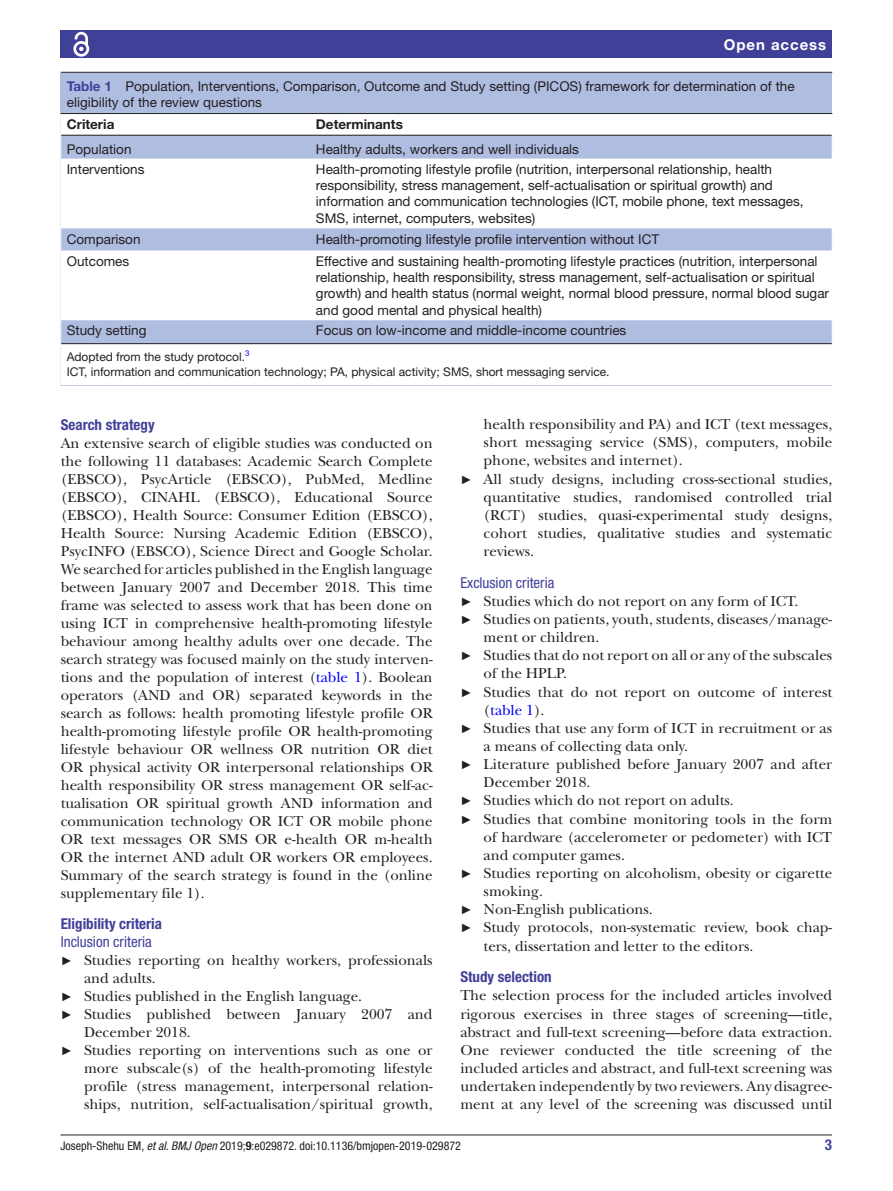
<style>
.page{position:relative;width:893px;height:1191px;background:#fff}
.page>*{position:absolute;margin:0;border:0;box-sizing:border-box;transform-origin:0 0}
.t1{font:15px/18px "New Baskerville";color:#231f20;text-align:justify}
.t2{font:700 condensed 15px "Helvetica Neue LT Std";color:#414099}
.t3{font:condensed 15px "Helvetica Neue LT Std";color:#414099}
.t4{font:700 15px "Helvetica Neue LT Std";letter-spacing:.065em;color:#fff}
.t5{font:15px "New Baskerville";color:#00f}
.t6{font:13.5px/16.2px "Helvetica Neue LT Std";color:#231f20}
.t7{font:700 13.5px "Helvetica Neue LT Std";color:#231f20}
.t8{font:12px "Helvetica Neue LT Std";color:#231f20}
.t9{font:condensed 12px "Helvetica Neue LT Std";color:#231f20}
.t10{font:7.95px "Helvetica Neue LT Std";color:#00f}
.s1{font-weight:700;color:#414099}
.s2{color:#00f}
.s3{font-family:"Arial";font-size:12px}
.s4{color:#231f20}
.s5{font-style:italic}
.s6{font-weight:700}
</style>
<div class="page">
<hr style="left:61px;top:1134px;width:771px;height:1px;background:#231f20">
<div style="left:61px;top:31px;width:771px;height:27px;background:#414099"></div>
<svg style="left:73px;top:31px;width:17px;height:26px"></svg>
<div style="left:61px;top:73px;width:771px;height:312px;background:#afbde1"></div>
<hr style="left:61px;top:72px;width:771px;height:1px;background:#231f20">
<div style="left:61px;top:114px;width:771px;height:271px;background:#fff"></div>
<svg style="left:61px;top:136px;width:771px;height:207px;fill:#fff"></svg>
<hr style="left:61px;top:113px;width:249px;height:1px;background:#231f20">
<hr style="left:61px;top:135px;width:249px;height:1px;background:#231f20">
<hr style="left:310px;top:113px;width:522px;height:1px;background:#231f20">
<hr style="left:310px;top:135px;width:522px;height:1px;background:#231f20">
<hr style="left:310px;top:343px;width:522px;height:1px;background:#231f20">
<hr style="left:61px;top:343px;width:249px;height:1px;background:#231f20">
<svg style="left:60px;top:114px;width:1px;height:44px"></svg>
<svg style="left:60px;top:229px;width:1px;height:21px"></svg>
<svg style="left:60px;top:320px;width:1px;height:24px"></svg>
<hr style="left:67px;top:360px;width:765px;height:2px;background:#fff">
<hr style="left:67px;top:375px;width:765px;height:2px;background:#fff">
<p class="t4" style="left:724px;top:35px;width:104px">Open access</p>
<p class="t6" style="left:67px;top:77px;width:729px"><span class="s1">Table 1</span> Population, Interventions, Comparison, Outcome and Study setting (PICOS) framework for determination of the eligibility of the review questions</p>
<p class="t7" style="left:67px;top:116px;width:49px">Criteria</p>
<p class="t7" style="left:316px;top:116px;width:88px">Determinants</p>
<p class="t6" style="left:67px;top:141px;width:66px">Population</p>
<p class="t6" style="left:316px;top:141px;width:265px">Healthy adults, workers and well individuals</p>
<p class="t6" style="left:67px;top:161px;width:79px">Interventions</p>
<p class="t6" style="left:316px;top:161px;width:489px">Health-promoting lifestyle profile (nutrition, interpersonal relationship, health responsibility, stress management, self-actualisation or spiritual growth) and information and communication technologies (ICT, mobile phone, text messages, SMS, internet, computers, websites)</p>
<p class="t6" style="left:67px;top:231px;width:75px">Comparison</p>
<p class="t6" style="left:316px;top:231px;width:345px">Health-promoting lifestyle profile intervention without ICT</p>
<p class="t6" style="left:67px;top:253px;width:64px">Outcomes</p>
<p class="t6" style="left:316px;top:253px;width:515px">Effective and sustaining health-promoting lifestyle practices (nutrition, interpersonal relationship, health responsibility, stress management, self-actualisation or spiritual growth) and health status (normal weight, normal blood pressure, normal blood sugar and good mental and physical health)</p>
<p class="t6" style="left:67px;top:321px;width:81px">Study setting</p>
<p class="t6" style="left:316px;top:321px;width:312px">Focus on low-income and middle-income countries</p>
<p class="t8" style="left:67px;top:350px;width:180px">Adopted from the study protocol.</p>
<p class="t10" style="left:245px;top:348px;width:6px">3</p>
<p class="t8" style="left:67px;top:365px;width:544px">ICT, information and communication technology; PA, physical activity; SMS, short messaging service.</p>
<p class="t2" style="left:61px;top:415px;width:95px">Search strategy</p>
<p class="t1" style="left:61px;top:434px;width:373px">An extensive search of eligible studies was conducted on the following 11 databases: Academic Search Complete (EBSCO), PsycArticle (EBSCO), PubMed, Medline (EBSCO), CINAHL (EBSCO), Educational Source (EBSCO), Health Source: Consumer Edition (EBSCO), Health Source: Nursing Academic Edition (EBSCO), PsycINFO (EBSCO), Science Direct and Google Scholar.<br>We searched for articles published in the English language between January 2007 and December 2018. This time frame was selected to assess work that has been done on using ICT in comprehensive health-promoting lifestyle behaviour among healthy adults over one decade. The search strategy was focused mainly on the study interven&shy;tions and the population of interest (<span class="s2">table 1</span>). Boolean operators (AND and OR) separated keywords in the search as follows: health promoting lifestyle profile OR health-promoting lifestyle profile OR health-promoting lifestyle behaviour OR wellness OR nutrition OR diet OR physical activity OR interpersonal relationships OR health responsibility OR stress management OR self-ac&shy;tualisation OR spiritual growth AND information and communication technology OR ICT OR mobile phone OR text messages OR SMS OR e-health OR m-health OR the internet AND adult OR workers OR employees.<br>Summary of the search strategy is found in the (online supplementary file 1).</p>
<p class="t2" style="left:61px;top:915px;width:103px">Eligibility criteria</p>
<p class="t3" style="left:61px;top:933px;width:93px">Inclusion criteria</p>
<p class="t1" style="left:61px;top:951px;width:373px"><span class="s3">►</span> Studies reporting on healthy workers, professionals</p>
<p class="t1" style="left:84px;top:969px;width:73px">and adults.</p>
<p class="t1" style="left:61px;top:987px;width:303px"><span class="s3">►</span> Studies published in the English language.</p>
<p class="t1" style="left:61px;top:1005px;width:373px"><span class="s3">►</span> Studies published between January 2007 and</p>
<p class="t1" style="left:84px;top:1023px;width:108px">December 2018.</p>
<p class="t1" style="left:61px;top:1041px;width:373px"><span class="s3">►</span> Studies reporting on interventions such as one or</p>
<p class="t1" style="left:84px;top:1059px;width:350px">more subscale(s) of the health-promoting lifestyle</p>
<p class="t1" style="left:84px;top:1077px;width:350px">profile (stress management, interpersonal relation-</p>
<p class="t1" style="left:84px;top:1095px;width:350px">ships, nutrition, self-actualisation/spiritual growth,</p>
<p class="t1" style="left:484px;top:415px;width:350px">health responsibility and PA) and ICT (text messages,</p>
<p class="t1" style="left:484px;top:433px;width:350px">short messaging service (SMS), computers, mobile</p>
<p class="t1" style="left:484px;top:451px;width:201px">phone, websites and internet).</p>
<p class="t1" style="left:460px;top:470px;width:373px"><span class="s3">►</span> All study designs, including cross-sectional studies,</p>
<p class="t1" style="left:484px;top:488px;width:350px">quantitative studies, randomised controlled trial</p>
<p class="t1" style="left:484px;top:506px;width:350px">(RCT) studies, quasi-experimental study designs,</p>
<p class="t1" style="left:484px;top:524px;width:350px">cohort studies, qualitative studies and systematic</p>
<p class="t1" style="left:484px;top:542px;width:52px">reviews.</p>
<p class="t3" style="left:460px;top:574px;width:96px">Exclusion criteria</p>
<p class="t1" style="left:460px;top:592px;width:339px"><span class="s3">►</span> Studies which do not report on any form of ICT.</p>
<p class="t1" style="left:460px;top:610px;width:373px"><span class="s3">►</span> Studies on patients, youth, students, diseases/manage-</p>
<p class="t1" style="left:484px;top:628px;width:117px">ment or children.</p>
<p class="t1" style="left:460px;top:646px;width:373px"><span class="s3">►</span> Studies that do not report on all or any of the subscales</p>
<p class="t1" style="left:484px;top:664px;width:85px">of the HPLP.</p>
<p class="t1" style="left:460px;top:683px;width:373px"><span class="s3">►</span> Studies that do not report on outcome of interest</p>
<p class="t5" style="left:484px;top:701px;width:62px"><span class="s4">(</span>table 1<span class="s4">).</span></p>
<p class="t1" style="left:460px;top:719px;width:373px"><span class="s3">►</span> Studies that use any form of ICT in recruitment or as</p>
<p class="t1" style="left:484px;top:737px;width:206px">a means of collecting data only.</p>
<p class="t1" style="left:460px;top:755px;width:373px"><span class="s3">►</span> Literature published before January 2007 and after</p>
<p class="t1" style="left:484px;top:773px;width:108px">December 2018.</p>
<p class="t1" style="left:460px;top:791px;width:275px"><span class="s3">►</span> Studies which do not report on adults.</p>
<p class="t1" style="left:460px;top:810px;width:373px"><span class="s3">►</span> Studies that combine monitoring tools in the form</p>
<p class="t1" style="left:484px;top:828px;width:350px">of hardware (accelerometer or pedometer) with ICT</p>
<p class="t1" style="left:484px;top:846px;width:143px">and computer games.</p>
<p class="t1" style="left:460px;top:864px;width:373px"><span class="s3">►</span> Studies reporting on alcoholism, obesity or cigarette</p>
<p class="t1" style="left:484px;top:882px;width:61px">smoking.</p>
<p class="t1" style="left:460px;top:900px;width:194px"><span class="s3">►</span> Non-English publications.</p>
<p class="t1" style="left:460px;top:918px;width:373px"><span class="s3">►</span> Study protocols, non-systematic review, book chap-</p>
<p class="t1" style="left:484px;top:936px;width:271px">ters, dissertation and letter to the editors.</p>
<p class="t2" style="left:460px;top:967px;width:93px">Study selection</p>
<p class="t1" style="left:460px;top:986px;width:373px">The selection process for the included articles involved rigorous exercises in three stages of screening—title, abstract and full-text screening—before data extraction.<br>One reviewer conducted the title screening of the included articles and abstract, and full-text screening was undertaken independently by two reviewers. Any disagree&shy;ment at any level of the screening was discussed until</p>
<p class="t9" style="left:61px;top:1138px;width:402px">Joseph-Shehu EM, <span class="s5">et al</span>. <span class="s5">BMJ Open</span> 2019;<span class="s6">9</span>:e029872. doi:10.1136/bmjopen-2019-029872</p>
<p class="t2" style="left:825px;top:1135px;width:9px">3</p>
</div>
